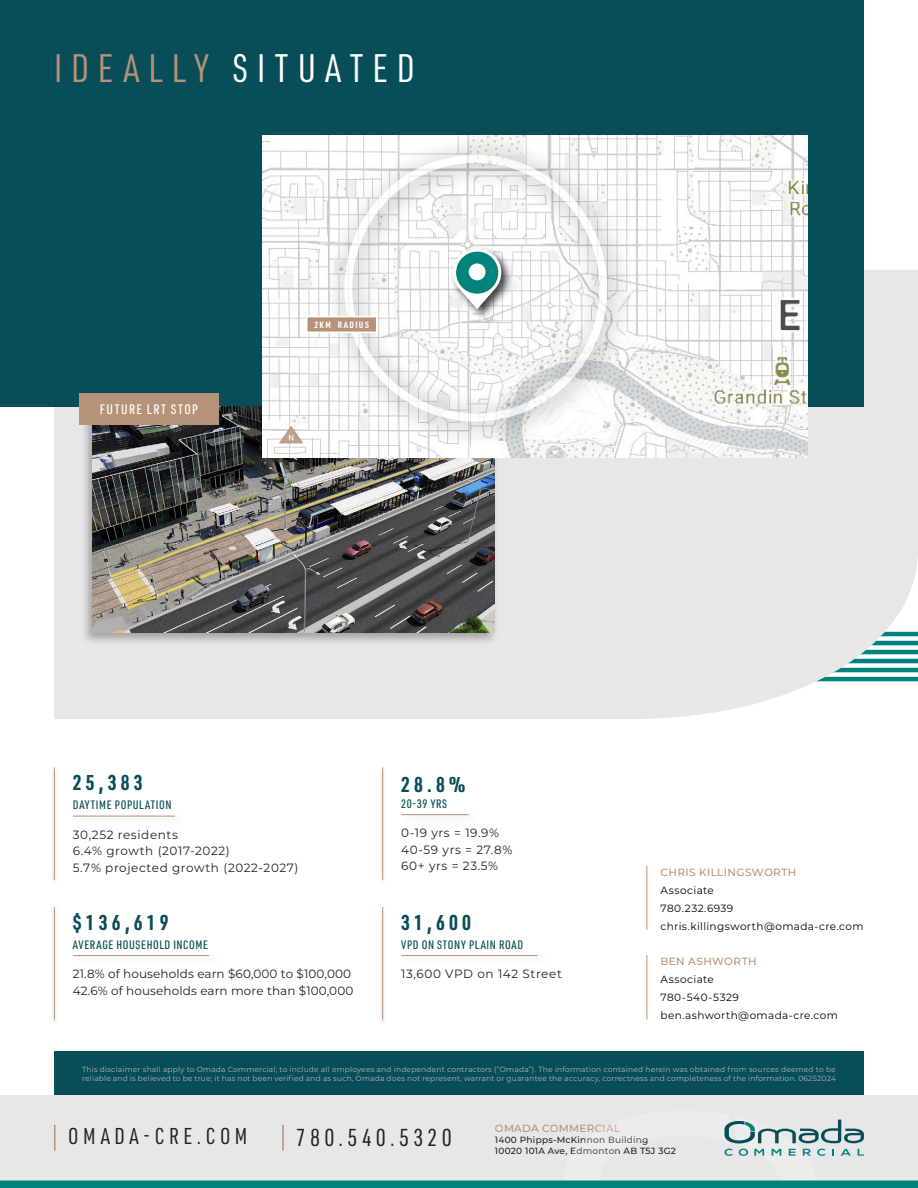
<style>
.page{position:relative;width:918px;height:1188px;background:#fff}
.page>*{position:absolute;margin:0;border:0;box-sizing:border-box;transform-origin:0 0}
.t1{font:39px "URWDIN Cond";letter-spacing:.225em;color:#fff}
.t2{font:24px "URWDIN Cond";letter-spacing:.175em;color:#212121}
.t3{font:22.5px "URWDIN Cond";letter-spacing:.2em;color:#212121}
.t4{font:700 21px "URWDIN Cond";letter-spacing:.2em;color:#074e59}
.t5{font:500 13.5px "URWDIN Cond";letter-spacing:.105em;color:#fff}
.t6{font:12px/16.5px "Montserrat";letter-spacing:.045em;color:#212121}
.t7{font:12px/16.5px "Montserrat";letter-spacing:.01em;color:#212121}
.t8{font:500 12px "URWDIN Cond";letter-spacing:.05em;color:#074e59}
.t9{font:10.5px/18px "Montserrat";letter-spacing:.035em;color:#000}
.t10{font:500 10.5px "Montserrat";letter-spacing:.035em;color:#b69278}
.t11{font:500 9px/10.8px "Montserrat";letter-spacing:.025em;color:#212121}
.t12{font:700 9px "URWDIN Cond";letter-spacing:.15em;color:#fff}
.t13{font:7.5px/9px "Montserrat";letter-spacing:.025em;color:#b3b4b4}
.s1{color:#b69278}
</style>
<div class="page">
<div style="left:54px;top:270px;width:864px;height:449px;background:#e7e7e7"></div>
<div style="left:54px;top:1052px;width:810px;height:43px;background:#074e59"></div>
<div style="left:0;top:0;width:864px;height:406px;background:#074e59"></div>
<div style="left:80px;top:403px;width:419px;height:243px;background:#000;opacity:.3"></div>
<img style="left:92px;top:406px;width:403px;height:227px">
<div style="left:0;top:1095px;width:918px;height:85px;background:#e7e7e7"></div>
<hr style="left:54px;top:1125px;width:2px;height:26px;background:#b69278">
<hr style="left:282px;top:1125px;width:2px;height:26px;background:#b69278">
<svg style="left:724px;top:1119px;width:140px;height:37px"></svg>
<div style="left:0;top:1180px;width:918px;height:8px;background:#00837d"></div>
<img style="left:263px;top:136px;width:545px;height:322px">
<svg style="left:279px;top:426px;width:24px;height:17px"></svg>
<div style="left:324px;top:134px;width:310px;height:314px;background:#000;opacity:.6"></div>
<div style="left:344px;top:155px;width:263px;height:266px;border:8px solid #fff;border-radius:50%"></div>
<div style="left:307px;top:317px;width:70px;height:15px;background:#b69278"></div>
<div style="left:306px;top:316px;width:71px;height:17px;border:2px solid #fff"></div>
<div style="left:450px;top:245px;width:64px;height:76px;background:#000;opacity:.75"></div>
<svg style="left:453px;top:248px;width:48px;height:61px;background:#7db4b2"></svg>
<div style="left:469px;top:263px;width:17px;height:17px;background:#fff;border-radius:50%"></div>
<div style="left:79px;top:393px;width:140px;height:32px;background:#b69278"></div>
<div style="left:72px;top:811px;width:115px;height:16px;background:#000;opacity:.3"></div>
<hr style="left:73px;top:816px;width:102px;height:1px;background:#b69278">
<div style="left:50px;top:767px;width:8px;height:119px;background:#000;opacity:.3"></div>
<hr style="left:54px;top:767px;width:1px;height:113px;background:#b69278">
<div style="left:72px;top:951px;width:149px;height:16px;background:#000;opacity:.3"></div>
<hr style="left:73px;top:955px;width:136px;height:1px;background:#b69278">
<div style="left:50px;top:907px;width:8px;height:119px;background:#000;opacity:.3"></div>
<hr style="left:54px;top:907px;width:1px;height:112px;background:#b69278">
<div style="left:401px;top:951px;width:149px;height:16px;background:#000;opacity:.3"></div>
<hr style="left:401px;top:955px;width:136px;height:1px;background:#b69278">
<div style="left:379px;top:907px;width:7px;height:119px;background:#000;opacity:.3"></div>
<hr style="left:382px;top:907px;width:1px;height:112px;background:#b69278">
<div style="left:401px;top:810px;width:80px;height:16px;background:#000;opacity:.3"></div>
<hr style="left:401px;top:814px;width:68px;height:1px;background:#b69278">
<div style="left:379px;top:767px;width:7px;height:119px;background:#000;opacity:.3"></div>
<hr style="left:382px;top:767px;width:1px;height:113px;background:#b69278">
<hr style="left:646px;top:955px;width:1px;height:64px;background:#b69278">
<hr style="left:646px;top:866px;width:1px;height:64px;background:#b69278">
<h1 class="t1" style="left:54px;top:42px;width:362px"><span class="s1">IDEALLY</span> SITUATED</h1>
<h3 class="t5" style="left:100px;top:400px;width:100px">FUTURE LRT STOP</h3>
<p class="t12" style="left:315px;top:318px;width:56px">2KM RADIUS</p>
<h3 class="t4" style="left:73px;top:768px;width:71px">25,383</h3>
<h3 class="t6" style="left:73px;top:826px;width:227px">30,252 residents<br>6.4% growth (2017-2022)<br>5.7% projected growth (2022-2027)</h3>
<h3 class="t8" style="left:73px;top:797px;width:100px">DAYTIME POPULATION</h3>
<h3 class="t4" style="left:73px;top:908px;width:97px">$136,619</h3>
<h3 class="t7" style="left:73px;top:965px;width:282px">21.8% of households earn $60,000 to $100,000<br>42.6% of households earn more than $100,000</h3>
<h3 class="t8" style="left:73px;top:937px;width:137px">AVERAGE HOUSEHOLD INCOME</h3>
<h3 class="t4" style="left:401px;top:770px;width:66px">28.8%</h3>
<h3 class="t6" style="left:401px;top:824px;width:113px">0-19 yrs = 19.9%<br>40-59 yrs = 27.8%<br>60+ yrs = 23.5%</h3>
<h3 class="t8" style="left:401px;top:796px;width:48px">20-39 YRS</h3>
<h3 class="t4" style="left:401px;top:908px;width:71px">31,600</h3>
<h3 class="t6" style="left:401px;top:965px;width:162px">13,600 VPD on 142 Street</h3>
<h3 class="t8" style="left:401px;top:937px;width:123px">VPD ON STONY PLAIN ROAD</h3>
<h3 class="t10" style="left:661px;top:865px;width:137px">CHRIS KILLINGSWORTH</h3>
<h3 class="t9" style="left:661px;top:881px;width:205px">Associate<br>780.232.6939 chris.killingsworth@omada-cre.com</h3>
<h3 class="t10" style="left:661px;top:954px;width:98px">BEN ASHWORTH</h3>
<h3 class="t9" style="left:661px;top:970px;width:179px">Associate<br>780-540-5329 ben.ashworth@omada-cre.com</h3>
<p class="t13" style="left:82px;top:1065px;width:755px">This disclaimer shall apply to Omada Commercial; to include all employees and independent contractors (“Omada”). The information contained herein was obtained from sources deemed to be reliable and is believed to be true; it has not been verified and as such, Omada does not represent, warrant or guarantee the accuracy, correctness and completeness of the information. 06252024</p>
<h3 class="t3" style="left:68px;top:1122px;width:181px">OMADA-CRE.COM</h3>
<h2 class="t2" style="left:296px;top:1122px;width:158px">780.540.5320</h2>
<h3 class="t10" style="left:495px;top:1121px;width:127px">OMADA COMMERCIAL</h3>
<p class="t11" style="left:495px;top:1134px;width:183px">1400 Phipps-McKinnon Building<br>10020 101A Ave, Edmonton AB T5J 3G2</p>
</div>
